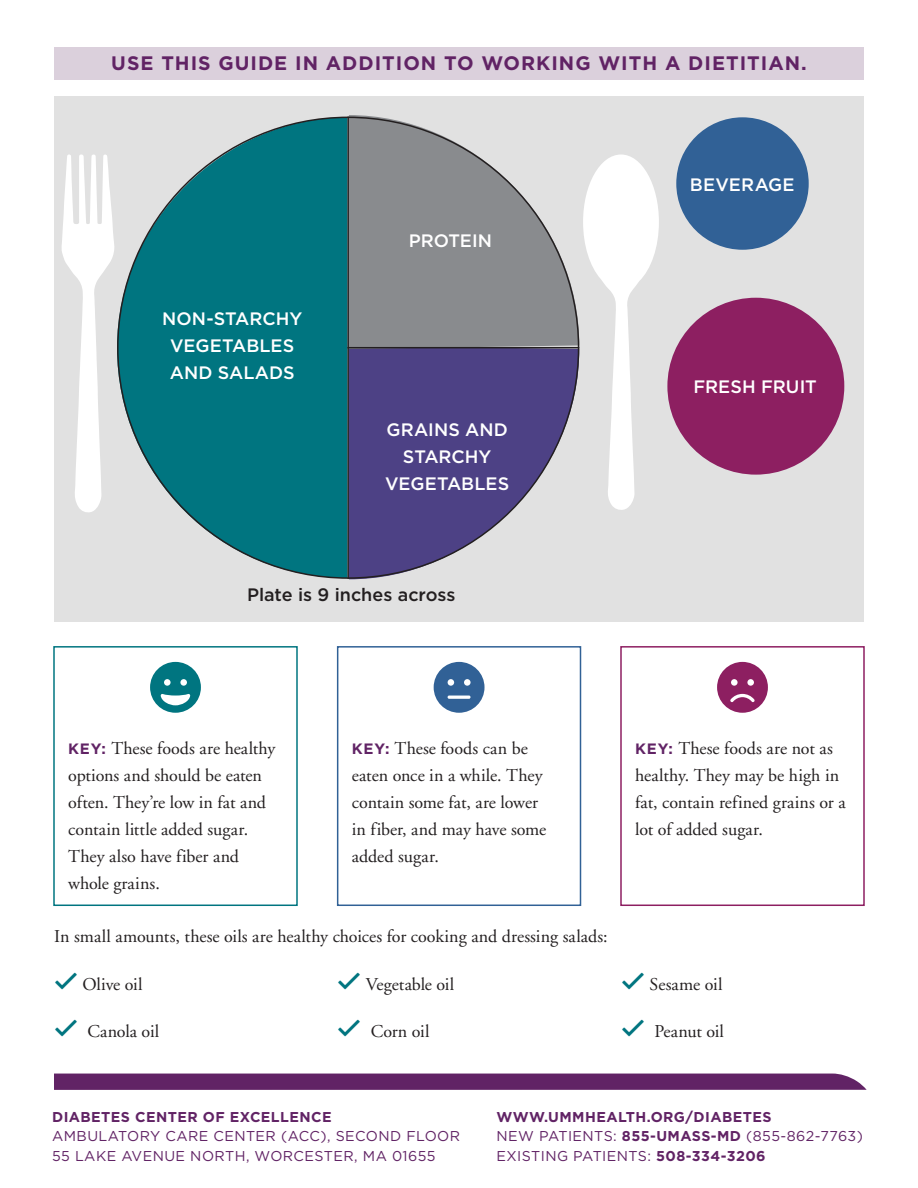
<style>
.page{position:relative;width:918px;height:1188px;background:#fff}
.page>*{position:absolute;margin:0;border:0;box-sizing:border-box;transform-origin:0 0}
.t1{font:52.5px "Font Awesome 5 Pro Solid";color:#007580}
.t2{font:700 19.5px "Gotham";letter-spacing:.05em;color:#612365}
.t3{font:18px/27px "Adobe Garamond";color:#231f20}
.t4{font:500 18px/27px "Gotham";color:#fff;text-align:center}
.t5{font:500 18px "Gotham";letter-spacing:-.005em;color:#231f20}
.t6{font:700 14.25px/19.5px "Gotham";letter-spacing:.03em;color:#612365}
.t7{font:14.25px/19.5px "Gotham";letter-spacing:.03em;color:#612365}
.s1{font-family:"Gotham";font-weight:700;font-size:15px;color:#612365}
.s2{font-weight:400}
</style>
<div class="page">
<svg style="left:54px;top:1074px;width:813px;height:16px;background:#642768"></svg>
<div style="left:54px;top:97px;width:809px;height:525px;background:#e1e1e1"></div>
<svg style="left:349px;top:349px;width:230px;height:230px;fill:#4d4185"></svg>
<svg style="left:349px;top:115px;width:230px;height:234px;fill:#898b8e"></svg>
<svg style="left:117px;top:117px;width:230px;height:461px;fill:#007580"></svg>
<div style="left:54px;top:47px;width:810px;height:33px;background:#dbd0dc"></div>
<div style="left:53px;top:646px;width:245px;height:260px;border:2px solid #007580"></div>
<div style="left:337px;top:646px;width:244px;height:260px;border:2px solid #316196"></div>
<div style="left:620px;top:646px;width:245px;height:260px;border:2px solid #8d1f61"></div>
<div style="left:676px;top:117px;width:133px;height:133px;background:#316196;border-radius:50%"></div>
<div style="left:667px;top:298px;width:177px;height:177px;background:#8d1f61;border-radius:50%"></div>
<hr style="left:347px;top:117px;width:2px;height:462px;background:#231f20">
<hr style="left:347px;top:347px;width:232px;height:1px;background:#231f20">
<svg style="left:61px;top:154px;width:53px;height:359px"></svg>
<svg style="left:583px;top:155px;width:76px;height:355px"></svg>
<p class="t2" style="left:111px;top:50px;width:697px">USE THIS GUIDE IN ADDITION TO WORKING WITH A DIETITIAN.</p>
<p class="t4" style="left:162px;top:305px;width:142px">NON-STARCHY<br>VEGETABLES<br>AND SALADS</p>
<p class="t4" style="left:409px;top:227px;width:85px">PROTEIN</p>
<p class="t4" style="left:385px;top:416px;width:126px">GRAINS AND<br>STARCHY<br>VEGETABLES</p>
<p class="t5" style="left:247px;top:583px;width:210px">Plate is 9 inches across</p>
<p class="t4" style="left:690px;top:171px;width:106px">BEVERAGE</p>
<p class="t4" style="left:693px;top:373px;width:125px">FRESH FRUIT</p>
<h1 class="t1" style="left:150px;top:661px;width:52px">■</h1>
<p class="t3" style="left:68px;top:736px;width:209px"><span class="s1">KEY:</span> These foods are healthy options and should be eaten often. They’re low in fat and contain little added sugar.<br>They also have fiber and whole grains.</p>
<p class="t3" style="left:352px;top:736px;width:196px"><span class="s1">KEY:</span> These foods can be eaten once in a while. They contain some fat, are lower in fiber, and may have some added sugar.</p>
<p class="t3" style="left:635px;top:736px;width:212px"><span class="s1">KEY:</span> These foods are not as healthy. They may be high in fat, contain refined grains or a lot of added sugar.</p>
<p class="t3" style="left:54px;top:923px;width:555px">In small amounts, these oils are healthy choices for cooking and dressing salads:</p>
<p class="t3" style="left:82px;top:971px;width:62px">Olive oil</p>
<p class="t3" style="left:87px;top:1019px;width:73px">Canola oil</p>
<p class="t3" style="left:366px;top:971px;width:90px">Vegetable oil</p>
<p class="t3" style="left:371px;top:1019px;width:60px">Corn oil</p>
<p class="t3" style="left:650px;top:971px;width:74px">Sesame oil</p>
<p class="t3" style="left:654px;top:1019px;width:71px">Peanut oil</p>
<p class="t6" style="left:52px;top:1107px;width:281px">DIABETES CENTER OF EXCELLENCE</p>
<p class="t7" style="left:52px;top:1126px;width:410px">AMBULATORY CARE CENTER (ACC), SECOND FLOOR<br>55 LAKE AVENUE NORTH, WORCESTER, MA 01655</p>
<p class="t6" style="left:496px;top:1107px;width:368px">WWW.UMMHEALTH.ORG/DIABETES<br><span class="s2">NEW PATIENTS:</span> 855-UMASS-MD <span class="s2">(855-862-7763)<br>EXISTING PATIENTS:</span> 508-334-3206</p>
</div>
